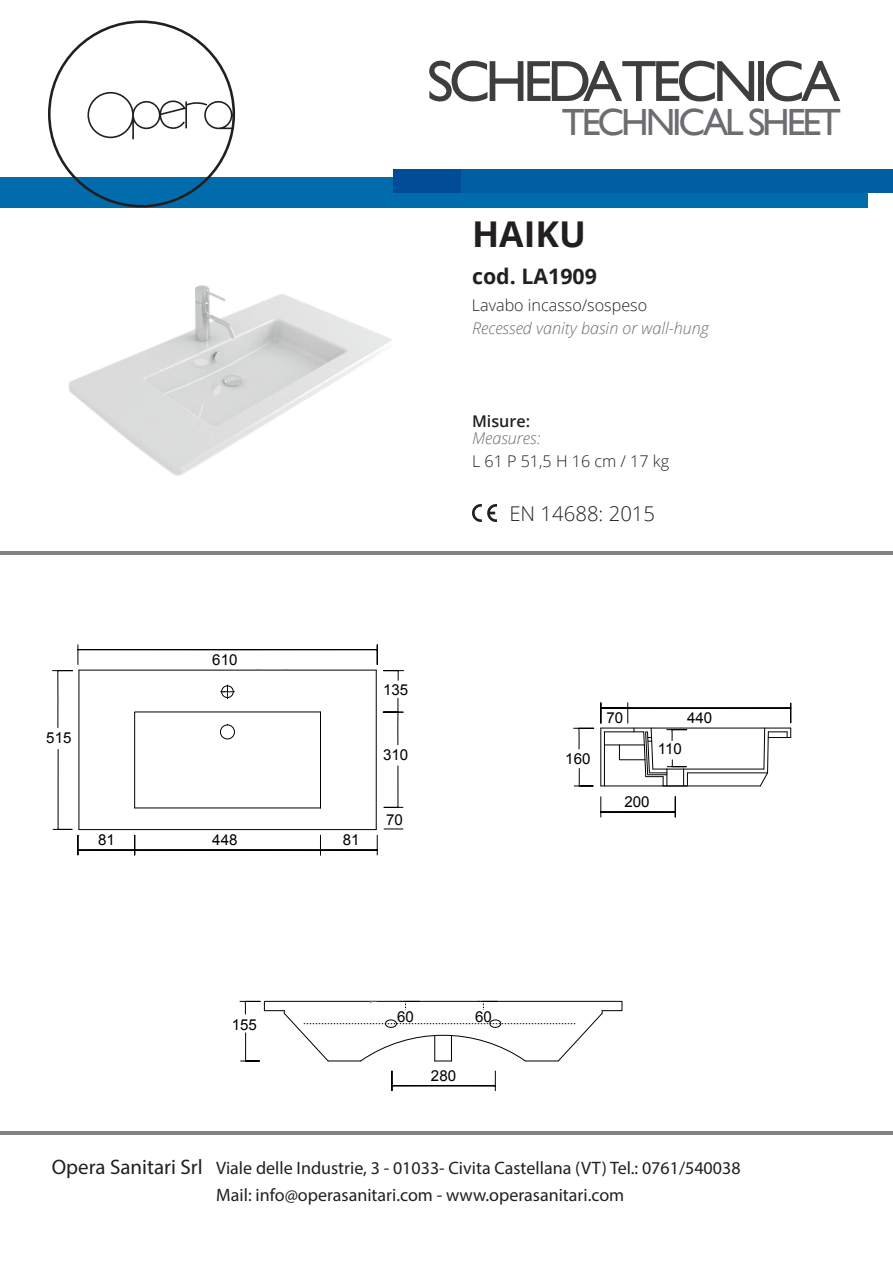
<style>
.page{position:relative;width:893px;height:1263px;background:#fff}
.page>*{position:absolute;margin:0;border:0;box-sizing:border-box;transform-origin:0 0}
.t1{font:58.35px "Gill Sans";letter-spacing:-.085em;color:#3e3e3f}
.t2{font:37.95px "Gill Sans";letter-spacing:-.085em;color:#6c6d70}
.t3{font:700 35.55px "Open Sans";color:#231f20}
.t4{font:700 21.3px "Open Sans";color:#231f20}
.t5{font:21px "Myriad Pro";color:#231f20}
.t6{font:300 20.4px "Open Sans";color:#231f20}
.t7{font:18px/27px "Myriad Pro";color:#231f20}
.t8{font:300 16.2px "Open Sans";color:#231f20}
.t9{font:italic 300 16.2px "Open Sans";color:#6c6d70}
.t10{font:600 16.2px "Open Sans";color:#231f20}
.t11{font:15.15px "Arial";color:#000001}
</style>
<div class="page">
<div style="left:0;top:177px;width:868px;height:31px;background:#006cac"></div>
<div style="left:393px;top:169px;width:500px;height:24px;background:#005fa3"></div>
<div style="left:393px;top:169px;width:67px;height:24px;background:#004c97"></div>
<hr style="left:0;top:1131px;width:893px;height:3px;background:#808285">
<hr style="left:0;top:551px;width:893px;height:3px;background:#808285">
<svg style="left:48px;top:20px;width:187px;height:188px"></svg>
<img style="left:69px;top:285px;width:323px;height:191px">
<svg style="left:52px;top:644px;width:352px;height:212px"></svg>
<div style="left:221px;top:686px;width:12px;height:12px;border:1px solid #000001;border-radius:50%"></div>
<svg style="left:573px;top:728px;width:21px;height:22px"></svg>
<svg style="left:574px;top:768px;width:20px;height:18px"></svg>
<svg style="left:600px;top:796px;width:76px;height:22px"></svg>
<svg style="left:600px;top:702px;width:191px;height:85px"></svg>
<svg style="left:392px;top:1070px;width:104px;height:21px"></svg>
<svg style="left:239px;top:1000px;width:384px;height:62px"></svg>
<div style="left:606px;top:909px;width:102px;height:102px;border:8px solid #231f20;border-radius:50%"></div>
<div style="left:612px;top:942px;width:92px;height:14px;background:#fff"></div>
<img style="left:472px;top:504px;width:24px;height:18px">
<h1 class="t1" style="left:427px;top:47px;width:415px">SCHEDA TECNICA</h1>
<h2 class="t2" style="left:562px;top:100px;width:281px">TECHNICAL SHEET</h2>
<h3 class="t3" style="left:472px;top:209px;width:115px">HAIKU</h3>
<p class="t4" style="left:472px;top:261px;width:126px">cod. LA1909</p>
<p class="t8" style="left:472px;top:294px;width:177px">Lavabo incasso/sospeso</p>
<p class="t9" style="left:472px;top:316px;width:239px">Recessed vanity basin or wall-hung</p>
<p class="t11" style="left:46px;top:727px;width:27px">515</p>
<p class="t11" style="left:212px;top:649px;width:27px">610</p>
<p class="t11" style="left:98px;top:830px;width:18px">81</p>
<p class="t11" style="left:212px;top:830px;width:27px">448</p>
<p class="t11" style="left:343px;top:830px;width:18px">81</p>
<p class="t11" style="left:383px;top:680px;width:27px">135</p>
<p class="t11" style="left:383px;top:745px;width:27px">310</p>
<p class="t11" style="left:386px;top:809px;width:18px">70</p>
<p class="t10" style="left:472px;top:410px;width:60px">Misure:</p>
<p class="t9" style="left:472px;top:427px;width:70px">Measures:</p>
<p class="t8" style="left:472px;top:450px;width:199px">L 61 P 51,5 H 16 cm / 17 kg</p>
<p class="t6" style="left:509px;top:499px;width:147px">EN 14688: 2015</p>
<p class="t11" style="left:606px;top:708px;width:18px">70</p>
<p class="t11" style="left:687px;top:708px;width:27px">440</p>
<p class="t11" style="left:565px;top:749px;width:27px">160</p>
<p class="t11" style="left:658px;top:739px;width:26px">110</p>
<p class="t11" style="left:624px;top:792px;width:27px">200</p>
<p class="t11" style="left:232px;top:1015px;width:27px">155</p>
<p class="t11" style="left:397px;top:1007px;width:18px">60</p>
<p class="t11" style="left:475px;top:1007px;width:18px">60</p>
<p class="t11" style="left:431px;top:1065px;width:27px">280</p>
<p class="t5" style="left:52px;top:1154px;width:153px">Opera Sanitari Srl</p>
<p class="t7" style="left:216px;top:1154px;width:526px">Viale delle Industrie, 3 - 01033- Civita Castellana (VT) Tel.: 0761/540038<br>Mail: info@operasanitari.com - www.operasanitari.com</p>
</div>
